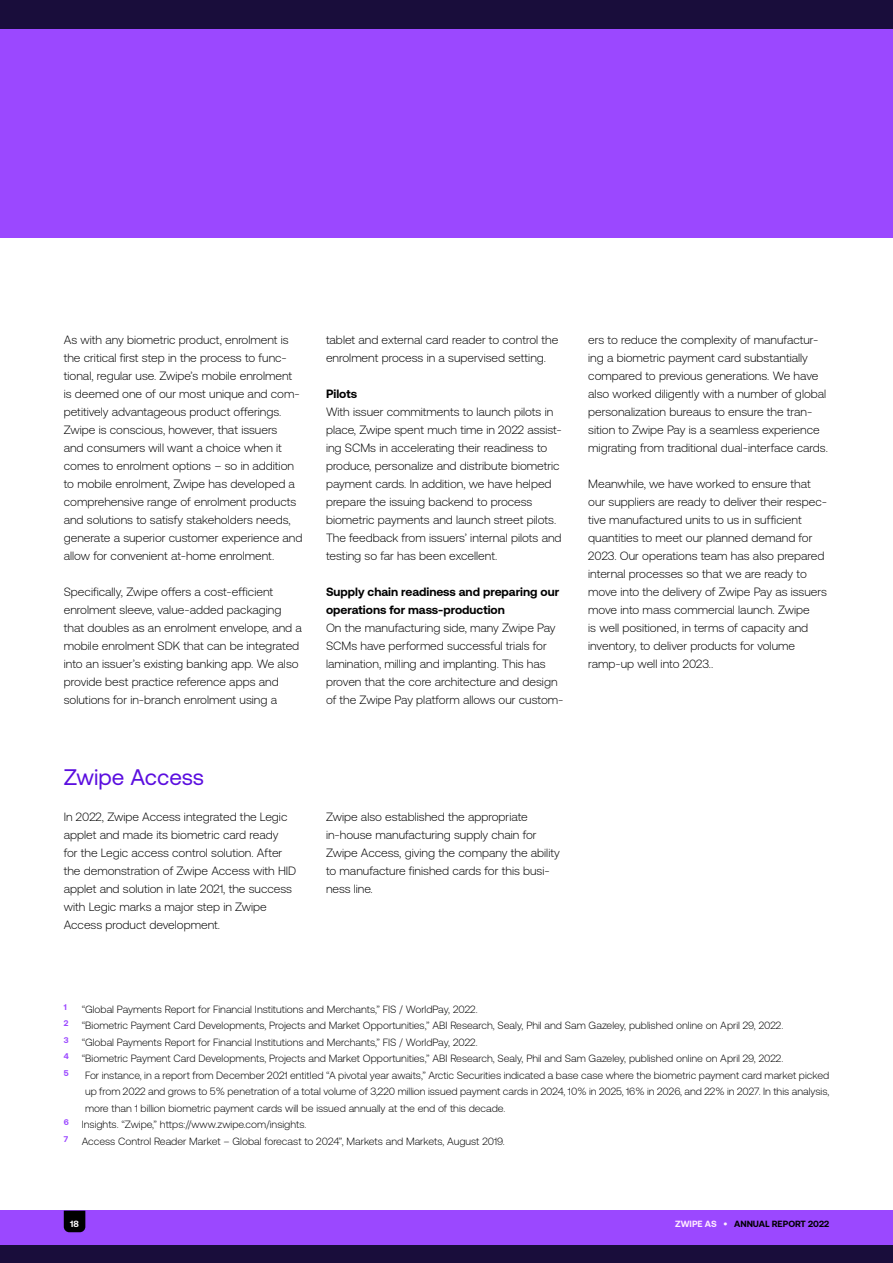
<style>
.page{position:relative;width:893px;height:1263px;background:#fff}
.page>*{position:absolute;margin:0;border:0;box-sizing:border-box;transform-origin:0 0}
.t1{font:22.5px "Aeonik Pro";color:#5b0edf}
.t2{font:300 12px/18px "Aeonik Pro";color:#000}
.t3{font:700 12px/18px "Aeonik Pro";color:#000}
.t4{font:300 10.5px/16.5px "Aeonik Pro";color:#000}
.t5{font:700 9px "Aeonik Pro";color:#000}
.t6{font:700 9px "Aeonik Pro";color:#fff}
.t7{font:700 8.25px "Aeonik Pro";color:#9b48ff}
.s1{color:#ffebff}
.s2{font-size:9.15px;color:#ffefff}
</style>
<div class="page">
<div style="left:0;top:1211px;width:893px;height:52px;background:#9b48ff"></div>
<div style="left:0;top:1246px;width:893px;height:17px;background:#190d3b"></div>
<div style="left:0;top:0;width:893px;height:30px;background:#190d3b"></div>
<div style="left:0;top:30px;width:893px;height:208px;background:#9b48ff"></div>
<svg style="left:64px;top:1211px;width:21px;height:21px"></svg>
<p class="t2" style="left:64px;top:331px;width:240px">As with any biometric product, enrolment is the critical first step in the process to func&shy;tional, regular use. Zwipe’s mobile enrolment is deemed one of our most unique and com&shy;petitively advantageous product offerings.<br>Zwipe is conscious, however, that issuers<br>and consumers will want a choice when it comes to enrolment options – so in addition to mobile enrolment, Zwipe has developed a comprehensive range of enrolment products and solutions to satisfy stakeholders needs, generate a superior customer experience and allow for convenient at-home enrolment.</p>
<p class="t2" style="left:64px;top:583px;width:240px">Specifically, Zwipe offers a cost-efficient enrolment sleeve, value-added packaging that doubles as an enrolment envelope, and a mobile enrolment SDK that can be integrated into an issuer’s existing banking app. We also provide best practice reference apps and solutions for in-branch enrolment using a</p>
<p class="t2" style="left:326px;top:331px;width:234px">tablet and external card reader to control the enrolment process in a supervised setting.</p>
<p class="t3" style="left:326px;top:385px;width:33px">Pilots</p>
<p class="t2" style="left:326px;top:403px;width:237px">With issuer commitments to launch pilots in place, Zwipe spent much time in 2022 assist&shy;ing SCMs in accelerating their readiness to produce, personalize and distribute biometric payment cards. In addition, we have helped prepare the issuing backend to process biometric payments and launch street pilots.<br>The feedback from issuers’ internal pilots and testing so far has been excellent.</p>
<p class="t3" style="left:326px;top:583px;width:235px">Supply chain readiness and preparing our operations for mass-production</p>
<p class="t2" style="left:326px;top:619px;width:239px">On the manufacturing side, many Zwipe Pay SCMs have performed successful trials for lamination, milling and implanting. This has proven that the core architecture and design of the Zwipe Pay platform allows our custom-</p>
<h1 class="t1" style="left:64px;top:765px;width:142px">Zwipe Access</h1>
<p class="t2" style="left:64px;top:808px;width:234px">In 2022, Zwipe Access integrated the Legic applet and made its biometric card ready<br>for the Legic access control solution. After the demonstration of Zwipe Access with HID applet and solution in late 2021, the success with Legic marks a major step in Zwipe Access product development.</p>
<p class="t2" style="left:326px;top:808px;width:235px">Zwipe also established the appropriate in-house manufacturing supply chain for Zwipe Access, giving the company the ability to manufacture finished cards for this busi&shy;ness line.</p>
<p class="t2" style="left:588px;top:331px;width:241px">ers to reduce the complexity of manufactur&shy;ing a biometric payment card substantially compared to previous generations. We have also worked diligently with a number of global personalization bureaus to ensure the tran&shy;sition to Zwipe Pay is a seamless experience migrating from traditional dual-interface cards.</p>
<p class="t2" style="left:588px;top:475px;width:240px">Meanwhile, we have worked to ensure that our suppliers are ready to deliver their respec&shy;tive manufactured units to us in sufficient quantities to meet our planned demand for 2023. Our operations team has also prepared internal processes so that we are ready to move into the delivery of Zwipe Pay as issuers move into mass commercial launch. Zwipe<br>is well positioned, in terms of capacity and inventory, to deliver products for volume ramp-up well into 2023..</p>
<p class="t7" style="left:64px;top:1002px;width:5px">1</p>
<p class="t4" style="left:82px;top:1001px;width:397px">“Global Payments Report for Financial Institutions and Merchants,” FIS / WorldPay, 2022.</p>
<p class="t7" style="left:64px;top:1019px;width:6px">2</p>
<p class="t4" style="left:82px;top:1017px;width:703px">“Biometric Payment Card Developments, Projects and Market Opportunities,” ABI Research, Sealy, Phil and Sam Gazeley, published online on April 29, 2022.</p>
<p class="t7" style="left:64px;top:1035px;width:6px">3</p>
<p class="t4" style="left:64px;top:1034px;width:721px;text-indent:18px">“Global Payments Report for Financial Institutions and Merchants,” FIS / WorldPay, 2022.<br><sup>4</sup> “Biometric Payment Card Developments, Projects and Market Opportunities,” ABI Research, Sealy, Phil and Sam Gazeley, published online on April 29, 2022.</p>
<p class="t7" style="left:64px;top:1068px;width:6px">5</p>
<p class="t4" style="left:85px;top:1067px;width:746px">For instance, in a report from December 2021 entitled “A pivotal year awaits,” Arctic Securities indicated a base case where the biometric payment card market picked</p>
<p class="t4" style="left:85px;top:1083px;width:746px">up from 2022 and grows to 5% penetration of a total volume of 3,220 million issued payment cards in 2024, 10% in 2025, 16% in 2026, and 22% in 2027. In this analysis,</p>
<p class="t4" style="left:85px;top:1100px;width:422px">more than 1 billion biometric payment cards will be issued annually at the end of this decade.</p>
<p class="t4" style="left:64px;top:1116px;width:244px"><sup>6</sup> Insights. “Zwipe,” https://www.zwipe.com/insights.</p>
<p class="t7" style="left:64px;top:1134px;width:6px">7</p>
<p class="t4" style="left:82px;top:1133px;width:424px">Access Control Reader Market – Global forecast to 2024”, Markets and Markets, August 2019.</p>
<p class="t6" style="left:70px;top:1218px;width:10px">18</p>
<p class="t5" style="left:675px;top:1218px;width:156px"><span class="s1">ZWIPE AS</span> <span class="s2">•</span> ANNUAL REPORT 2022</p>
</div>
